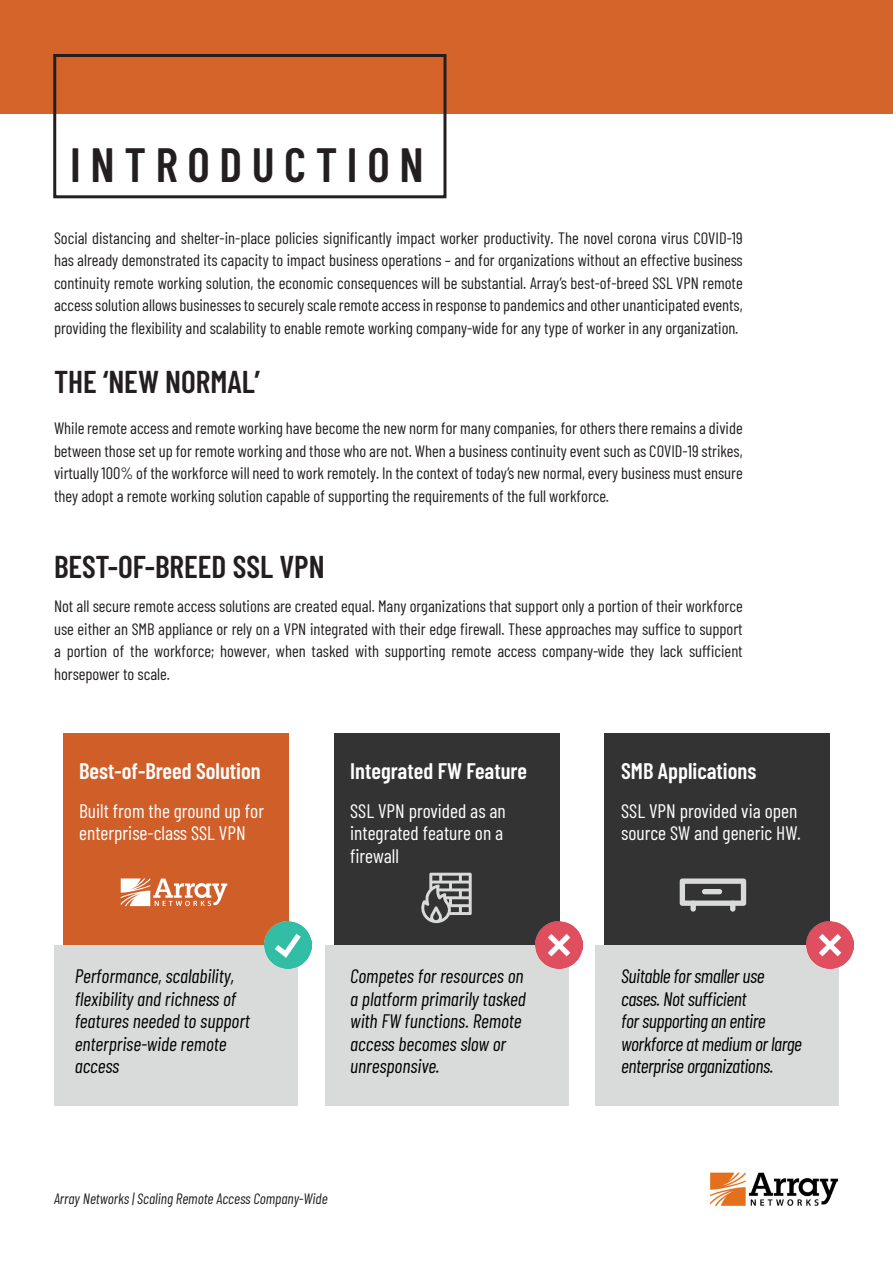
<style>
.page{position:relative;width:893px;height:1263px;background:#fff}
.page>*{position:absolute;margin:0;border:0;box-sizing:border-box;transform-origin:0 0}
.t1{font:600 48px "Barlow Condensed";letter-spacing:.2em;color:#231f20}
.t2{font:600 31.5px "Barlow Condensed";color:#231f20}
.t3{font:600 22.5px "Barlow Condensed";color:#fff}
.t4{font:italic 19.5px/22.5px "Barlow Condensed";color:#000}
.t5{font:19.5px/22.5px "Barlow Condensed";color:#fff}
.t6{font:italic 19.5px/22.5px "Barlow Condensed";letter-spacing:-.02em;color:#000}
.t7{font:16.5px/22.5px "Barlow Condensed";color:#231f20;text-align:justify}
.t8{font:italic 15px "Barlow Condensed";color:#231f20}
</style>
<div class="page">
<img style="left:710px;top:1172px;width:129px;height:34px">
<div style="left:605px;top:733px;width:225px;height:329px;background:#333"></div>
<div style="left:596px;top:945px;width:243px;height:160px;background:#d9dbdb"></div>
<div style="left:0;top:0;width:893px;height:113px;background:#d46429"></div>
<div style="left:53px;top:54px;width:393px;height:144px;border:3px solid #231f20"></div>
<div style="left:334px;top:733px;width:225px;height:329px;background:#333"></div>
<div style="left:325px;top:945px;width:243px;height:160px;background:#d9dbdb"></div>
<div style="left:63px;top:733px;width:225px;height:329px;background:#cf5e29"></div>
<div style="left:54px;top:945px;width:243px;height:160px;background:#d9dbdb"></div>
<img style="left:536px;top:921px;width:46px;height:47px">
<img style="left:807px;top:921px;width:46px;height:47px">
<img style="left:265px;top:921px;width:46px;height:47px">
<svg style="left:120px;top:878px;width:107px;height:28px"></svg>
<svg style="left:421px;top:873px;width:51px;height:50px"></svg>
<svg style="left:680px;top:878px;width:66px;height:28px"></svg>
<div style="left:690px;top:900px;width:6px;height:12px;background:#d9dbdb;border-radius:3px"></div>
<div style="left:730px;top:900px;width:5px;height:12px;background:#d9dbdb;border-radius:3px"></div>
<div style="left:702px;top:889px;width:20px;height:5px;background:#d9dbdb;border-radius:3px"></div>
<p class="t1" style="left:70px;top:131px;width:355px">INTRODUCTION</p>
<p class="t7" style="left:54px;top:225px;width:690px">Social distancing and shelter-in-place policies significantly impact worker productivity. The novel corona virus COVID-19 has already demonstrated its capacity to impact business operations – and for organizations without an effective business continuity remote working solution, the economic consequences will be substantial. Array’s best-of-breed SSL VPN remote access solution allows businesses to securely scale remote access in response to pandemics and other unanticipated events, providing the flexibility and scalability to enable remote working company-wide for any type of worker in any organization.</p>
<p class="t2" style="left:54px;top:359px;width:208px">THE ‘NEW NORMAL’</p>
<p class="t7" style="left:54px;top:416px;width:690px">While remote access and remote working have become the new norm for many companies, for others there remains a divide between those set up for remote working and those who are not. When a business continuity event such as COVID-19 strikes, virtually 100% of the workforce will need to work remotely. In the context of today’s new normal, every business must ensure they adopt a remote working solution capable of supporting the requirements of the full workforce.</p>
<p class="t2" style="left:54px;top:545px;width:272px">BEST-OF-BREED SSL VPN</p>
<p class="t7" style="left:54px;top:594px;width:690px">Not all secure remote access solutions are created equal. Many organizations that support only a portion of their workforce use either an SMB appliance or rely on a VPN integrated with their edge firewall. These approaches may suffice to support a portion of the workforce; however, when tasked with supporting remote access company-wide they lack sufficient horsepower to scale.</p>
<p class="t3" style="left:79px;top:755px;width:183px">Best-of-Breed Solution</p>
<p class="t3" style="left:350px;top:755px;width:178px">Integrated FW Feature</p>
<p class="t3" style="left:621px;top:755px;width:137px">SMB Applications</p>
<p class="t5" style="left:79px;top:798px;width:186px">Built from the ground up for enterprise-class SSL VPN</p>
<p class="t5" style="left:350px;top:798px;width:157px">SSL VPN provided as an integrated feature on a firewall</p>
<p class="t5" style="left:621px;top:798px;width:181px">SSL VPN provided via open source SW and generic HW.</p>
<p class="t4" style="left:75px;top:963px;width:177px">Performance, scalability, flexibility and richness of features needed to support enterprise-wide remote access</p>
<p class="t4" style="left:350px;top:963px;width:177px">Competes for resources on a platform primarily tasked with FW functions. Remote access becomes slow or unresponsive.</p>
<p class="t6" style="left:621px;top:963px;width:182px">Suitable for smaller use cases. Not sufficient<br>for supporting an entire workforce at medium or large enterprise organizations.</p>
<p class="t8" style="left:54px;top:1188px;width:275px">Array Networks | Scaling Remote Access Company-Wide</p>
</div>
